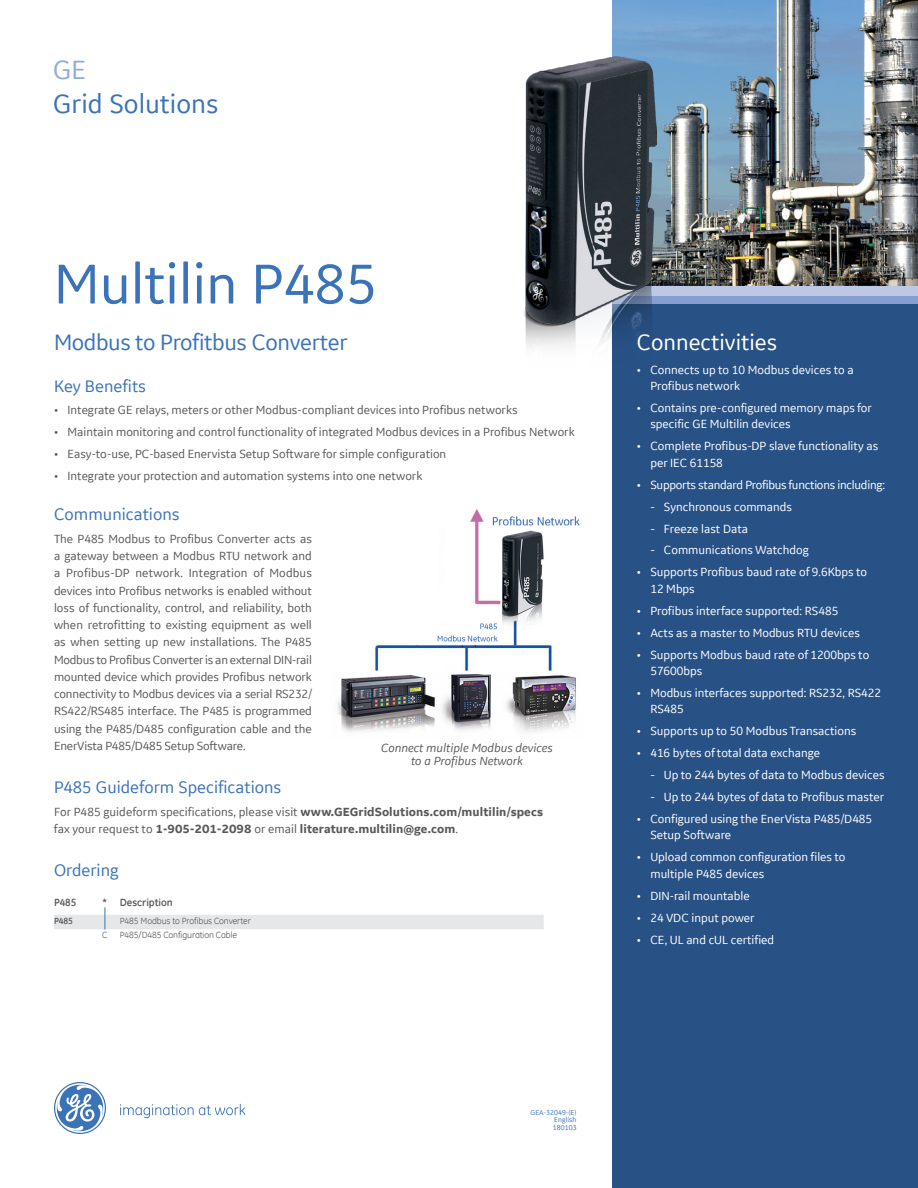
<style>
.page{position:relative;width:918px;height:1188px;background:#fff}
.page>*{position:absolute;margin:0;border:0;box-sizing:border-box;transform-origin:0 0}
.t1{font:60px "GE Inspira Sans";color:#3b73b9}
.t2{font:28.5px "GE Inspira Sans";color:#3b73b9}
.t3{font:28.5px "GE Inspira Sans";color:#97abd8}
.t4{font:24px "GE Inspira Sans";letter-spacing:-.015em;color:#3b73b9}
.t5{font:24px "GE Inspira Sans";color:#fff}
.t6{font:18px "GE Inspira Sans";color:#3b73b9}
.t7{font:12.75px/17.2px "GE Inspira Sans";color:#58595b;text-align:justify}
.t8{font:12.75px/16.5px "GE Inspira Sans";color:#fff}
.t9{font:700 12.75px/17.2px "GE Inspira Sans";letter-spacing:.005em;color:#58595b}
.t10{font:italic 12.75px/13.5px "GE Inspira Sans";color:#58595b;text-align:center}
.t11{font:12.75px "GE Inspira Sans";letter-spacing:-.02em;color:#fff}
.t12{font:700 10.5px "GE Inspira";color:#58595b}
.t13{font:9px "GE Inspira";letter-spacing:-.01em;color:#58595b}
.t14{font:700 9px "GE Inspira";color:#58595b}
.t15{font:7.5px/7.5px "GE Inspira Sans";letter-spacing:.005em;color:#3b73b9;text-align:justify}
.s1{font-weight:400}
.s2{font-family:"GE Inspira"}
</style>
<div class="page">
<div style="left:612px;top:296px;width:306px;height:892px;background:#285186"></div>
<div style="left:612px;top:294px;width:306px;height:10px;background:#869ed1"></div>
<div style="left:612px;top:286px;width:306px;height:10px;background:#bdc8e7"></div>
<svg style="left:120px;top:1104px;width:125px;height:14px"></svg>
<svg style="left:54px;top:1082px;width:52px;height:52px"></svg>
<img style="left:612px;top:0;width:306px;height:286px">
<svg style="left:54px;top:907px;width:490px;height:23px"></svg>
<img style="left:523px;top:55px;width:134px;height:292px">
<img style="left:337px;top:509px;width:243px;height:223px">
<h2 class="t3" style="left:53px;top:52px;width:35px">GE</h2>
<h2 class="t2" style="left:53px;top:86px;width:167px">Grid Solutions</h2>
<h1 class="t1" style="left:54px;top:248px;width:324px">Multilin P485</h1>
<h3 class="t4" style="left:54px;top:328px;width:295px">Modbus to Profitbus Converter</h3>
<h3 class="t6" style="left:54px;top:375px;width:94px">Key Benefits</h3>
<p class="t7" style="left:54px;top:401px;width:465px">• Integrate GE relays, meters or other Modbus-compliant devices into Profibus networks</p>
<p class="t7" style="left:54px;top:423px;width:522px">• Maintain monitoring and control functionality of integrated Modbus devices in a Profibus Network</p>
<p class="t7" style="left:54px;top:445px;width:394px">• Easy-to-use, PC-based Enervista Setup Software for simple configuration</p>
<p class="t7" style="left:54px;top:467px;width:370px">• Integrate your protection and automation systems into one network</p>
<h3 class="t6" style="left:54px;top:503px;width:127px">Communications</h3>
<p class="t7" style="left:54px;top:530px;width:259px">The P485 Modbus to Profibus Converter acts as a gateway between a Modbus RTU network and a Profibus-DP network. Integration of Modbus devices into Profibus networks is enabled without loss of functionality, control, and reliability, both when retrofitting to existing equipment as well as when setting up new installations. The P485<br>Modbus to Profibus Converter is an external DIN-rail mounted device which provides Profibus network connectivity to Modbus devices via a serial RS232/ RS422/RS485 interface. The P485 is programmed using the P485/D485 configuration cable and the EnerVista P485/D485 Setup Software.</p>
<h3 class="t6" style="left:54px;top:776px;width:229px">P485 Guideform Specifications</h3>
<p class="t9" style="left:54px;top:803px;width:491px"><span class="s1">For P485 guideform specifications, please visit</span> www.GEGridSolutions.com/multilin/specs <span class="s1">fax your request to</span> 1-905-201-2098 <span class="s1">or email</span> literature.multilin@ge.com<span class="s1">.</span></p>
<h3 class="t6" style="left:54px;top:859px;width:66px">Ordering</h3>
<p class="t10" style="left:381px;top:741px;width:173px">Connect multiple Modbus devices to a Profibus Network</p>
<p class="t12" style="left:54px;top:895px;width:24px">P485</p>
<p class="t12" style="left:102px;top:895px;width:72px">* Description</p>
<p class="t14" style="left:54px;top:915px;width:20px">P485</p>
<p class="t13" style="left:120px;top:915px;width:132px">P485 Modbus to Profibus Converter</p>
<p class="t13" style="left:102px;top:929px;width:7px">C</p>
<p class="t13" style="left:120px;top:929px;width:119px">P485/D485 Configuration Cable</p>
<h3 class="t5" style="left:637px;top:328px;width:142px">Connectivities</h3>
<p class="t8" style="left:650px;top:361px;width:205px;text-indent:-14px">• Connects up to 10 Modbus devices to a<br>Profibus network</p>
<p class="t8" style="left:650px;top:399px;width:223px;text-indent:-14px">• Contains pre-configured memory maps for specific GE Multilin devices</p>
<p class="t8" style="left:650px;top:438px;width:229px;text-indent:-14px">• Complete Profibus-DP slave functionality as per IEC 61158</p>
<p class="t11" style="left:637px;top:477px;width:250px">• Supports standard Profibus functions including:</p>
<p class="t8" style="left:650px;top:498px;width:143px"><span class="s2">-</span> Synchronous commands</p>
<p class="t8" style="left:650px;top:520px;width:99px"><span class="s2">-</span> Freeze last Data</p>
<p class="t8" style="left:650px;top:542px;width:160px"><span class="s2">-</span> Communications Watchdog</p>
<p class="t8" style="left:650px;top:564px;width:218px;text-indent:-14px">• Supports Profibus baud rate of 9.6Kbps to<br>12 Mbps</p>
<p class="t8" style="left:637px;top:602px;width:203px">• Profibus interface supported: RS485</p>
<p class="t8" style="left:637px;top:624px;width:225px">• Acts as a master to Modbus RTU devices</p>
<p class="t8" style="left:650px;top:646px;width:220px;text-indent:-14px">• Supports Modbus baud rate of 1200bps to<br>57600bps</p>
<p class="t8" style="left:650px;top:684px;width:232px;text-indent:-14px">• Modbus interfaces supported: RS232, RS422<br>RS485</p>
<p class="t8" style="left:637px;top:723px;width:221px">• Supports up to 50 Modbus Transactions</p>
<p class="t8" style="left:637px;top:745px;width:185px">• 416 bytes of total data exchange</p>
<p class="t8" style="left:650px;top:766px;width:236px"><span class="s2">-</span> Up to 244 bytes of data to Modbus devices</p>
<p class="t8" style="left:650px;top:788px;width:235px"><span class="s2">-</span> Up to 244 bytes of data to Profibus master</p>
<p class="t8" style="left:650px;top:810px;width:223px;text-indent:-14px">• Configured using the EnerVista P485/D485<br>Setup Software</p>
<p class="t8" style="left:650px;top:849px;width:197px;text-indent:-14px">• Upload common configuration files to multiple P485 devices</p>
<p class="t8" style="left:637px;top:887px;width:114px">• DIN-rail mountable</p>
<p class="t8" style="left:637px;top:909px;width:119px">• 24 VDC input power</p>
<p class="t8" style="left:637px;top:931px;width:139px">• CE, UL and cUL certified</p>
<p class="t15" style="left:553px;top:1108px;width:25px;text-indent:-22px">GEA-32049-(E)<br>English 180103</p>
</div>
